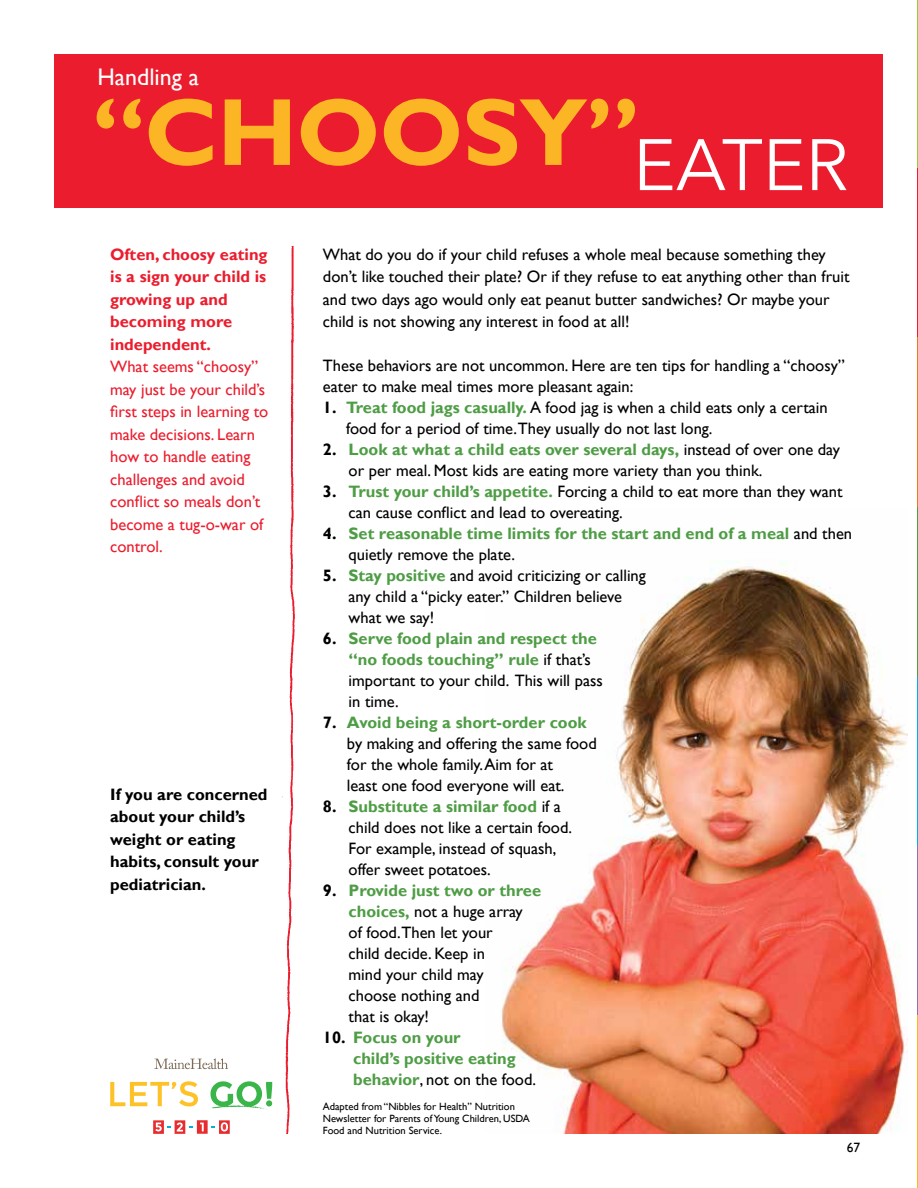
<style>
.page{position:relative;width:918px;height:1188px;background:#fff}
.page>*{position:absolute;margin:0;border:0;box-sizing:border-box;transform-origin:0 0}
.t1{font:700 96px "Gill Sans";letter-spacing:-.01em;color:#fcb525}
.t2{font:24px "Gill Sans";color:#fff}
.t3{font:16.5px/21px "Gill Sans";color:#000}
.t4{font:700 16.5px/21px "Gill Sans";color:#4e9d45}
.t5{font:16.5px/22.5px "Gill Sans";color:#eb1c2d}
.t6{font:700 16.5px/22.5px "Gill Sans";color:#000}
.t7{font:700 16.5px/22.5px "Gill Sans";color:#eb1c2d}
.t8{font:13.5px "Gill Sans";color:#000}
.t9{font:10.5px/12px "Gill Sans";color:#000}
.s1{font-weight:700}
.s2{font-weight:700;color:#4e9d45}
.s3{color:#000}
.s4{font-weight:400;color:#000}
</style>
<div class="page">
<hr style="left:917px;top:0;width:1px;height:168px;background:#9aca3c">
<hr style="left:917px;top:168px;width:1px;height:170px;background:#eb1c2d">
<hr style="left:917px;top:338px;width:1px;height:169px;background:#e07e26">
<hr style="left:917px;top:507px;width:1px;height:170px;background:#4e9d45">
<hr style="left:917px;top:677px;width:1px;height:169px;background:#00aeef">
<hr style="left:917px;top:846px;width:1px;height:170px;background:#956eb0">
<hr style="left:917px;top:1016px;width:1px;height:172px;background:#fcb525">
<img style="left:501px;top:561px;width:407px;height:573px">
<img style="left:282px;top:246px;width:13px;height:888px">
<div style="left:54px;top:54px;width:828px;height:153px;background:#eb1c2d"></div>
<svg style="left:154px;top:1058px;width:74px;height:11px"></svg>
<svg style="left:110px;top:1081px;width:88px;height:26px"></svg>
<svg style="left:210px;top:1081px;width:63px;height:30px"></svg>
<svg style="left:153px;top:1120px;width:77px;height:14px"></svg>
<h2 class="t2" style="left:97px;top:63px;width:103px">Handling a</h2>
<h1 class="t1" style="left:91px;top:75px;width:759px">“CHOOSY”<sub>EATER</sub></h1>
<p class="t7" style="left:110px;top:243px;width:159px">Often, choosy eating is a sign your child is growing up and becoming more independent.</p>
<p class="t5" style="left:110px;top:356px;width:160px">What seems “choosy” may just be your child’s first steps in learning to make decisions. Learn how to handle eating challenges and avoid conflict so meals don’t become a tug-o-war of control.</p>
<p class="t6" style="left:110px;top:784px;width:159px">If you are concerned about your child’s weight or eating habits, consult your pediatrician.</p>
<p class="t3" style="left:323px;top:243px;width:528px;line-height:22.5px">What do you do if your child refuses a whole meal because something they don’t like touched their plate? Or if they refuse to eat anything other than fruit and two days ago would only eat peanut butter sandwiches? Or maybe your child is not showing any interest in food at all!</p>
<p class="t3" style="left:323px;top:355px;width:524px">These behaviors are not uncommon. Here are ten tips for handling a “choosy” eater to make meal times more pleasant again:</p>
<p class="t3" style="left:346px;top:397px;width:483px;text-indent:-23px"><span class="s1">1.</span> <span class="s2">Treat food jags casually.</span> A food jag is when a child eats only a certain food for a period of time.They usually do not last long.</p>
<p class="t3" style="left:349px;top:439px;width:493px;text-indent:-26px"><span class="s1">2.</span> <span class="s2">Look at what a child eats over several days,</span> instead of over one day or per meal. Most kids are eating more variety than you think.</p>
<p class="t3" style="left:349px;top:481px;width:496px;text-indent:-26px"><span class="s1">3.</span> <span class="s2">Trust your child’s appetite.</span> Forcing a child to eat more than they want can cause conflict and lead to overeating.</p>
<p class="t4" style="left:349px;top:523px;width:505px;text-indent:-26px"><span class="s3">4.</span> Set reasonable time limits for the start and end of a meal <span class="s4">and then quietly remove the plate.</span></p>
<p class="t3" style="left:349px;top:565px;width:299px;text-indent:-26px"><span class="s1">5.</span> <span class="s2">Stay positive</span> and avoid criticizing or calling any child a “picky eater.” Children believe what we say!</p>
<p class="t4" style="left:349px;top:628px;width:256px;text-indent:-26px"><span class="s3">6.</span> Serve food plain and respect the “no foods touching” rule <span class="s4">if that’s important to your child. This will pass in time.</span></p>
<p class="t3" style="left:347px;top:712px;width:251px;text-indent:-24px"><span class="s1">7.</span> <span class="s2">Avoid being a short-order cook </span>by making and offering the same food for the whole family. Aim for at<br>least one food everyone will eat.</p>
<p class="t3" style="left:349px;top:796px;width:225px;text-indent:-26px"><span class="s1">8.</span> <span class="s2">Substitute a similar food</span> if a child does not like a certain food.<br>For example, instead of squash, offer sweet potatoes.</p>
<p class="t3" style="left:349px;top:880px;width:194px;text-indent:-26px"><span class="s1">9.</span> <span class="s2">Provide just two or three choices,</span> not a huge array<br>of food.Then let your<br>child decide. Keep in<br>mind your child may<br>choose nothing and<br>that is okay!</p>
<p class="t4" style="left:353px;top:1027px;width:184px;text-indent:-30px"><span class="s3">10.</span> Focus on your<br>child’s positive eating behavior<span class="s4">, not on the food.</span></p>
<p class="t9" style="left:323px;top:1101px;width:208px">Adapted from “Nibbles for Health” Nutrition<br>Newsletter for Parents of Young Children, USDA<br>Food and Nutrition Service.</p>
<p class="t8" style="left:847px;top:1140px;width:15px">67</p>
</div>
